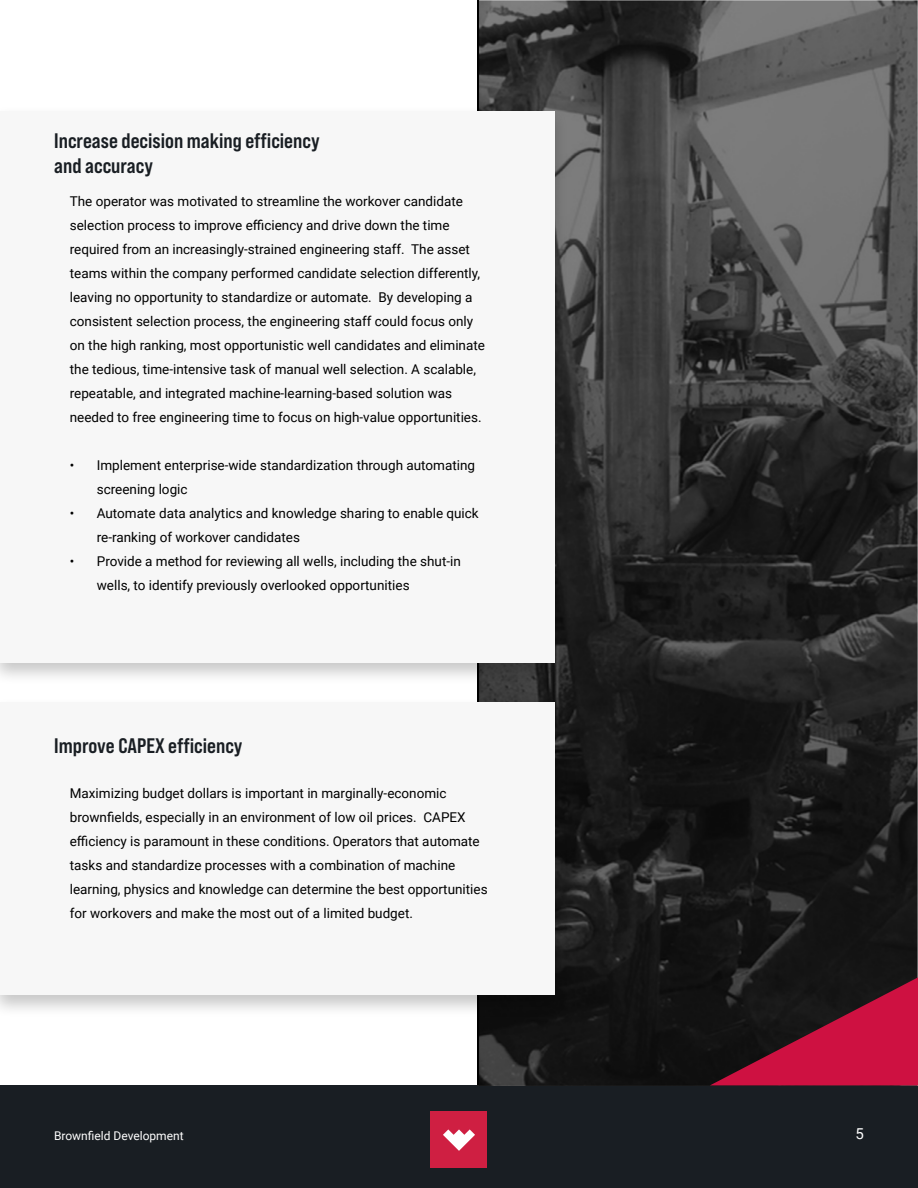
<style>
.page{position:relative;width:918px;height:1188px;background:#fff}
.page>*{position:absolute;margin:0;border:0;box-sizing:border-box;transform-origin:0 0}
.t1{font:21px/25.5px "Bebas Neue Pro Sm E Bd";color:#191e23}
.t2{font:15px "Roboto";color:#fff}
.t3{font:13.5px/24px "Roboto";color:#000}
.t4{font:12px "Roboto";color:#fff}
</style>
<div class="page">
<div style="left:0;top:1085px;width:918px;height:103px;background:#191e23"></div>
<div style="left:431px;top:1111px;width:56px;height:57px;background:#cf1f42"></div>
<svg style="left:443px;top:1129px;width:32px;height:22px"></svg>
<svg style="left:477px;top:0;width:441px;height:1085px;background:#333"></svg>
<div style="left:0;top:106px;width:569px;height:580px;background:#000;opacity:.22"></div>
<div style="left:0;top:111px;width:554px;height:552px;background:#f7f7f7"></div>
<div style="left:0;top:697px;width:569px;height:321px;background:#000;opacity:.22"></div>
<div style="left:0;top:703px;width:554px;height:292px;background:#f7f7f7"></div>
<svg style="left:710px;top:977px;width:208px;height:108px;background:#71132b"></svg>
<h1 class="t1" style="left:54px;top:127px;width:267px">Increase decision making efficiency and accuracy</h1>
<p class="t3" style="left:70px;top:190px;width:417px">The operator was motivated to streamline the workover candidate selection process to improve efficiency and drive down the time required from an increasingly-strained engineering staff. The asset teams within the company performed candidate selection differently, leaving no opportunity to standardize or automate. By developing a consistent selection process, the engineering staff could focus only on the high ranking, most opportunistic well candidates and eliminate the tedious, time-intensive task of manual well selection. A scalable, repeatable, and integrated machine-learning-based solution was needed to free engineering time to focus on high-value opportunities.</p>
<p class="t3" style="left:97px;top:454px;width:380px;text-indent:-27px">• Implement enterprise-wide standardization through automating screening logic</p>
<p class="t3" style="left:97px;top:502px;width:384px;text-indent:-27px">• Automate data analytics and knowledge sharing to enable quick re-ranking of workover candidates</p>
<p class="t3" style="left:97px;top:550px;width:366px;text-indent:-27px">• Provide a method for reviewing all wells, including the shut-in wells, to identify previously overlooked opportunities</p>
<h1 class="t1" style="left:54px;top:733px;width:190px">Improve CAPEX efficiency</h1>
<p class="t3" style="left:70px;top:781px;width:419px">Maximizing budget dollars is important in marginally-economic brownfields, especially in an environment of low oil prices. CAPEX efficiency is paramount in these conditions. Operators that automate tasks and standardize processes with a combination of machine learning, physics and knowledge can determine the best opportunities for workovers and make the most out of a limited budget.</p>
<p class="t4" style="left:54px;top:1129px;width:131px">Brownfield Development</p>
<p class="t2" style="left:856px;top:1125px;width:10px">5</p>
</div>
